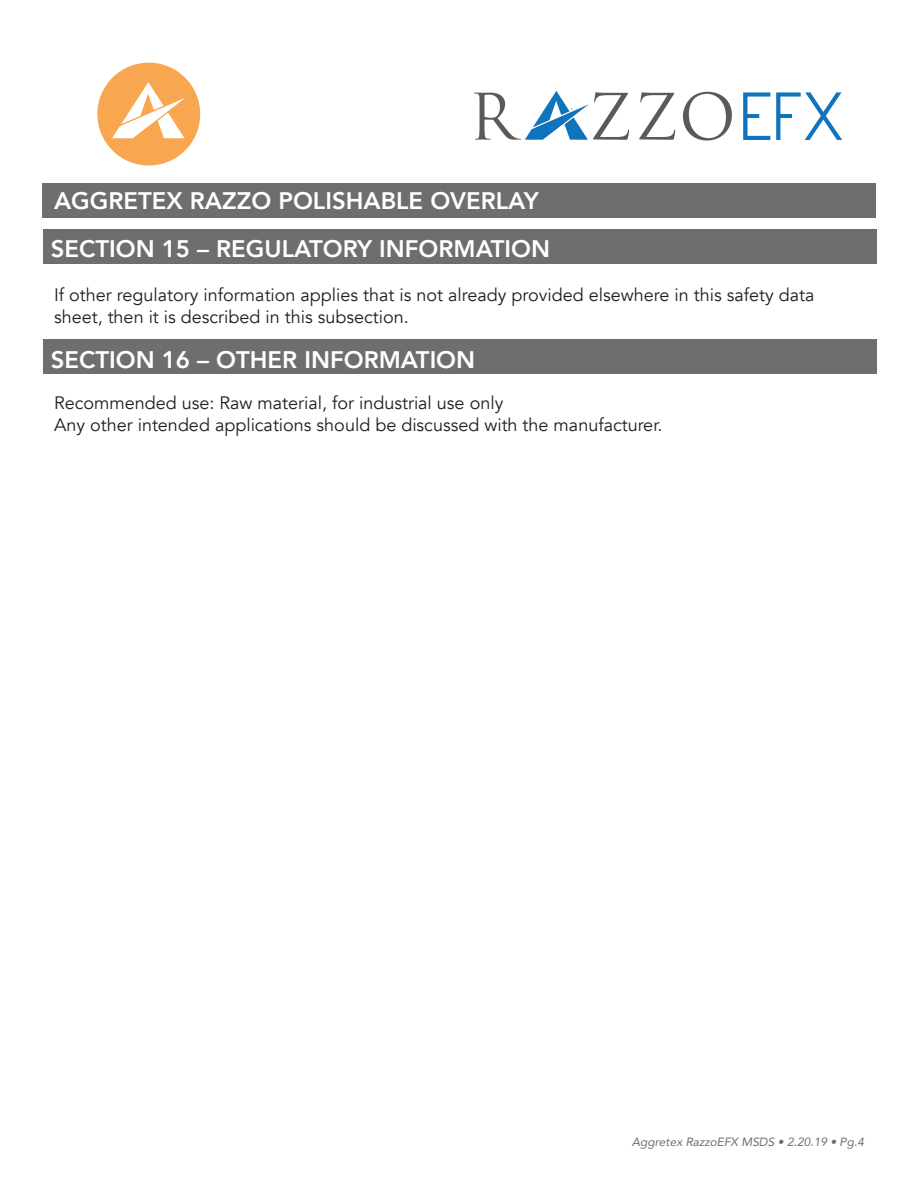
<style>
.page{position:relative;width:918px;height:1188px;background:#fff}
.page>*{position:absolute;margin:0;border:0;box-sizing:border-box;transform-origin:0 0}
.t1{font:800 23.85px "Avenir";color:#fff}
.t2{font:18px/21.6px "Avenir";color:#231f20}
.t3{font:italic 12px "Avenir";color:#6d6e70}
</style>
<div class="page">
<div style="left:42px;top:184px;width:834px;height:34px;background:#6d6e70"></div>
<div style="left:97px;top:63px;width:103px;height:103px;background:#f9a651;border-radius:50%"></div>
<svg style="left:112px;top:82px;width:73px;height:56px"></svg>
<div style="left:43px;top:229px;width:833px;height:35px;background:#6d6e70"></div>
<div style="left:43px;top:339px;width:833px;height:35px;background:#6d6e70"></div>
<svg style="left:474px;top:91px;width:155px;height:49px"></svg>
<svg style="left:639px;top:92px;width:36px;height:48px"></svg>
<svg style="left:683px;top:92px;width:49px;height:49px"></svg>
<svg style="left:743px;top:92px;width:27px;height:48px"></svg>
<svg style="left:776px;top:92px;width:66px;height:48px"></svg>
<h1 class="t1" style="left:54px;top:183px;width:486px">AGGRETEX RAZZO POLISHABLE OVERLAY</h1>
<h1 class="t1" style="left:51px;top:230px;width:501px">SECTION 15 – REGULATORY INFORMATION</h1>
<p class="t2" style="left:54px;top:284px;width:762px">If other regulatory information applies that is not already provided elsewhere in this safety data sheet, then it is described in this subsection.</p>
<h1 class="t1" style="left:51px;top:341px;width:426px">SECTION 16 – OTHER INFORMATION</h1>
<p class="t2" style="left:54px;top:392px;width:610px">Recommended use: Raw material, for industrial use only<br>Any other intended applications should be discussed with the manufacturer.</p>
<p class="t3" style="left:632px;top:1134px;width:234px">Aggretex RazzoEFX MSDS • 2.20.19 • Pg.4</p>
</div>
